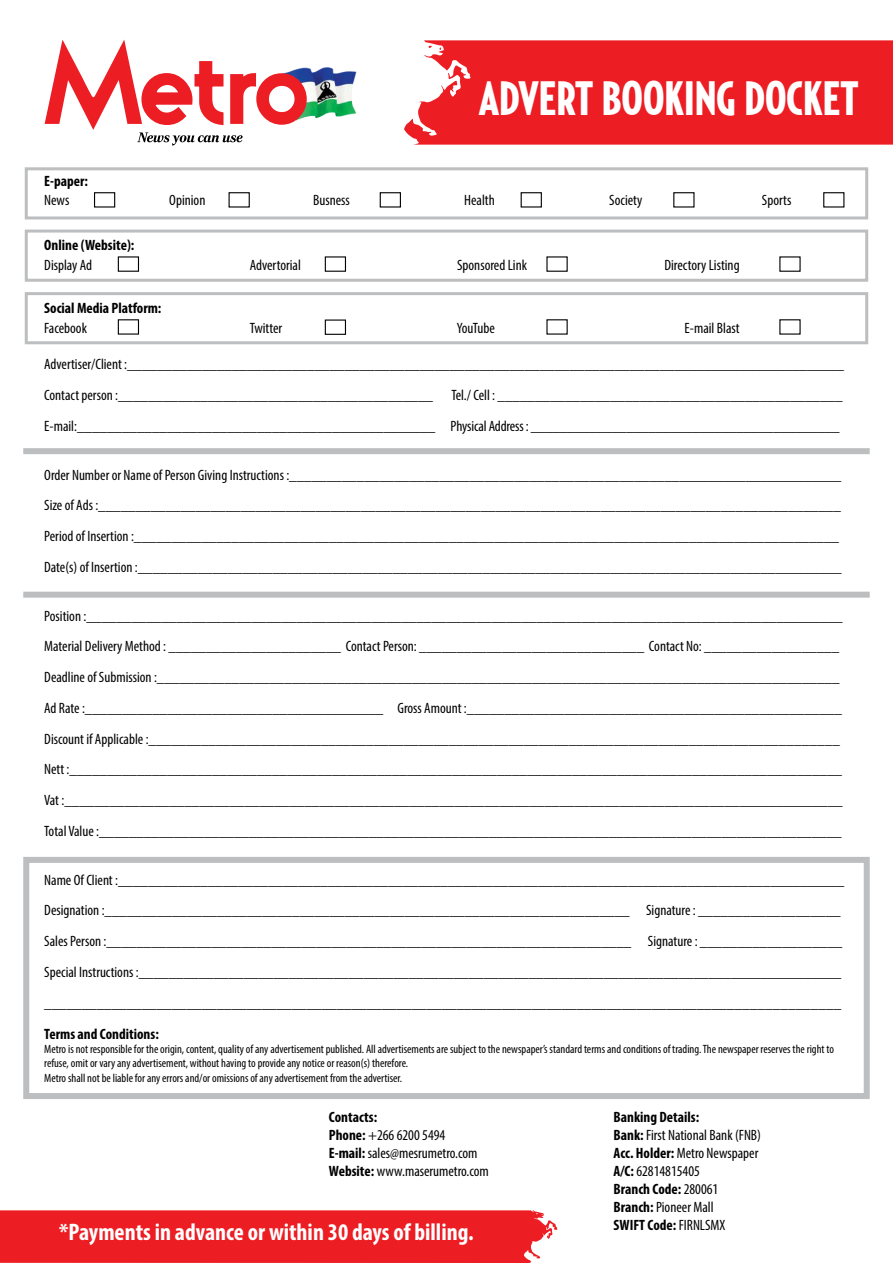
<style>
.page{position:relative;width:893px;height:1263px;background:#fff}
.page>*{position:absolute;margin:0;border:0;box-sizing:border-box;transform-origin:0 0}
.t1{font:900 48px "Relay Comp";color:#fff}
.t2{font:700 condensed 24px "Myriad Pro";color:#fff}
.t3{font:condensed 15px/30.8px "Myriad Pro";color:#000}
.t4{font:700 condensed 15px/30.8px "Myriad Pro";color:#000}
.t5{font:condensed 15px "Myriad Pro";letter-spacing:-.02em;color:#000}
.t6{font:condensed 12px/14.4px "Myriad Pro";color:#000}
.s1{font-weight:700}
</style>
<div class="page">
<div style="left:0;top:1210px;width:558px;height:53px;background:#ed1d24"></div>
<svg style="left:404px;top:40px;width:489px;height:105px;background:#ee2c33"></svg>
<div style="left:94px;top:192px;width:21px;height:16px;border:1px solid #000"></div>
<div style="left:118px;top:256px;width:21px;height:16px;border:1px solid #000"></div>
<div style="left:118px;top:319px;width:21px;height:16px;border:1px solid #000"></div>
<div style="left:229px;top:192px;width:21px;height:16px;border:1px solid #000"></div>
<div style="left:325px;top:256px;width:21px;height:16px;border:1px solid #000"></div>
<div style="left:380px;top:192px;width:21px;height:16px;border:1px solid #000"></div>
<div style="left:325px;top:319px;width:21px;height:16px;border:1px solid #000"></div>
<div style="left:521px;top:192px;width:21px;height:16px;border:1px solid #000"></div>
<div style="left:673px;top:192px;width:21px;height:16px;border:1px solid #000"></div>
<div style="left:823px;top:192px;width:21px;height:16px;border:1px solid #000"></div>
<img style="left:309px;top:67px;width:48px;height:52px">
<svg style="left:44px;top:39px;width:265px;height:106px"></svg>
<div style="left:23px;top:857px;width:847px;height:242px;border:6px solid #bcbec0"></div>
<div style="left:25px;top:167px;width:843px;height:52px;border:3px solid #bcbec0"></div>
<div style="left:25px;top:230px;width:843px;height:52px;border:3px solid #bcbec0"></div>
<div style="left:25px;top:292px;width:843px;height:52px;border:3px solid #bcbec0"></div>
<div style="left:23px;top:592px;width:847px;height:6px;background:#bcbec0"></div>
<div style="left:23px;top:448px;width:847px;height:6px;background:#bcbec0"></div>
<p class="t4" style="left:44px;top:165px;width:45px">E-paper:</p>
<p class="t3" style="left:44px;top:185px;width:27px">News</p>
<p class="t3" style="left:169px;top:185px;width:38px">Opinion</p>
<p class="t4" style="left:44px;top:229px;width:92px">Online (Website):</p>
<p class="t3" style="left:44px;top:249px;width:49px">Display Ad</p>
<p class="t4" style="left:44px;top:292px;width:119px">Social Media Platform:</p>
<p class="t3" style="left:44px;top:312px;width:44px">Facebook</p>
<p class="t3" style="left:313px;top:185px;width:38px">Busness</p>
<p class="t3" style="left:250px;top:249px;width:53px">Advertorial</p>
<p class="t3" style="left:250px;top:312px;width:34px">Twitter</p>
<h1 class="t1" style="left:479px;top:70px;width:381px">ADVERT BOOKING DOCKET</h1>
<p class="t3" style="left:464px;top:185px;width:32px">Health</p>
<p class="t3" style="left:609px;top:185px;width:35px">Society</p>
<p class="t3" style="left:762px;top:185px;width:31px">Sports</p>
<p class="t3" style="left:457px;top:249px;width:71px">Sponsored Link</p>
<p class="t3" style="left:664px;top:249px;width:77px">Directory Listing</p>
<p class="t5" style="left:457px;top:319px;width:40px">YouTube</p>
<p class="t3" style="left:685px;top:312px;width:57px">E-mail Blast</p>
<p class="t3" style="left:44px;top:349px;width:801px;text-align:justify">Advertiser/Client :________________________________________________________________________________________________ Contact person :__________________________________________ Tel./ Cell : ______________________________________________ E-mail:________________________________________________ Physical Address : __________________________________________</p>
<p class="t3" style="left:44px;top:459px;width:799px">Order Number or Name of Person Giving Instructions :__________________________________________________________________________ Size of Ads :___________________________________________________________________________________________________ Period of Insertion :______________________________________________________________________________________________ Date(s) of Insertion :______________________________________________________________________________________________</p>
<p class="t3" style="left:44px;top:600px;width:800px">Position :_____________________________________________________________________________________________________ Material Delivery Method : _______________________ Contact Person: ______________________________ Contact No: __________________ Deadline of Submission :___________________________________________________________________________________________ Ad Rate :________________________________________ Gross Amount :__________________________________________________ Discount if Applicable :____________________________________________________________________________________________ Nett :_______________________________________________________________________________________________________ Vat :________________________________________________________________________________________________________ Total Value :___________________________________________________________________________________________________</p>
<p class="t3" style="left:44px;top:864px;width:802px">Name Of Client :_________________________________________________________________________________________________ Designation :______________________________________________________________________ Signature : ___________________ Sales Person :______________________________________________________________________ Signature : ___________________ Special Instructions :______________________________________________________________________________________________</p>
<p class="t4" style="left:44px;top:987px;width:799px">__________________________________________________________________________________________________________<br>Terms and Conditions:</p>
<p class="t6" style="left:44px;top:1042px;width:791px">Metro is not responsible for the origin, content, quality of any advertisement published. All advertisements are subject to the newspaper’s standard terms and conditions of trading. The newspaper reserves the right to refuse, omit or vary any advertisement, without having to provide any notice or reason(s) therefore.<br>Metro shall not be liable for any errors and/or omissions of any advertisement from the advertiser.</p>
<p class="t3" style="left:329px;top:1108px;width:162px;line-height:18px"><span class="s1">Contacts:<br>Phone:</span> +266 6200 5494<br><span class="s1">E-mail:</span> sales@mesrumetro.com<br><span class="s1">Website:</span> www.maserumetro.com</p>
<p class="t3" style="left:614px;top:1108px;width:149px;line-height:18px"><span class="s1">Banking Details:<br>Bank:</span> First National Bank (FNB)<br><span class="s1">Acc. Holder:</span> Metro Newspaper<br><span class="s1">A/C:</span> 62814815405<br><span class="s1">Branch Code:</span> 280061<br><span class="s1">Branch:</span> Pioneer Mall<br><span class="s1">SWIFT Code:</span> FIRNLSMX</p>
<h2 class="t2" style="left:59px;top:1216px;width:416px">*Payments in advance or within 30 days of billing.</h2>
</div>
